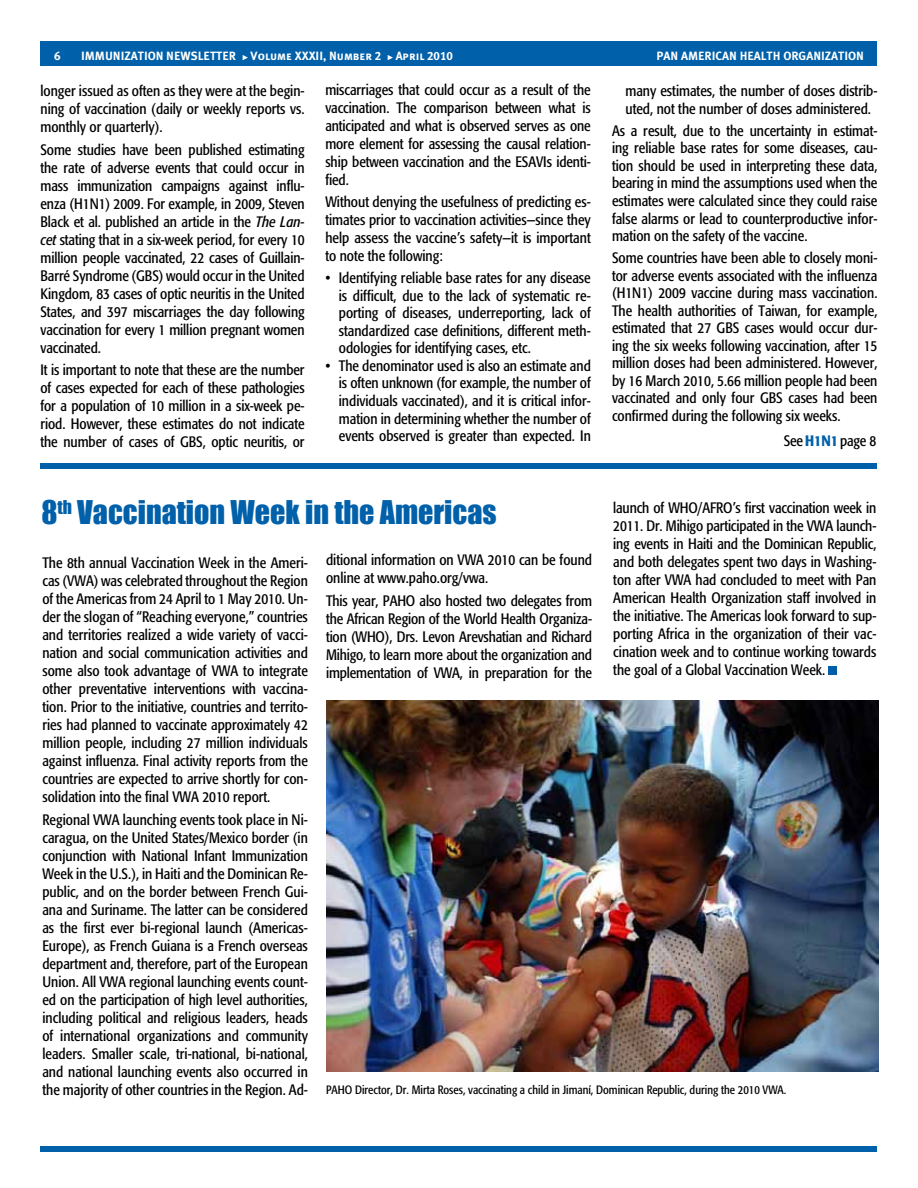
<style>
.page{position:relative;width:918px;height:1188px;background:#fff}
.page>*{position:absolute;margin:0;border:0;box-sizing:border-box;transform-origin:0 0}
.t1{font:30px "Impact";color:#0060a9}
.t2{font:condensed 15px/18px "Formata";color:#000;text-align:justify}
.t3{font:condensed 12px "Formata";color:#000}
.t4{font:12px "Meta Plus Bold Caps";color:#fff}
.s1{font-style:italic}
.s2{font-weight:500;color:#0060a9}
.s3{font-size:15px}
</style>
<div class="page">
<div style="left:40px;top:41px;width:838px;height:25px;background:#0060a9"></div>
<svg style="left:243px;top:55px;width:5px;height:5px"></svg>
<svg style="left:388px;top:55px;width:5px;height:5px"></svg>
<div style="left:40px;top:1146px;width:838px;height:6px;background:#0060a9"></div>
<div style="left:40px;top:464px;width:838px;height:5px;background:#0060a9"></div>
<img style="left:326px;top:700px;width:552px;height:371px">
<div style="left:829px;top:667px;width:8px;height:8px;background:#005daa"></div>
<p class="t4" style="left:54px;top:49px;width:8px">6</p>
<p class="t4" style="left:81px;top:49px;width:373px">IMMUNIZATION NEWSLETTER Volume XXXII, Number 2 April 2010</p>
<p class="t4" style="left:657px;top:49px;width:209px">PAN AMERICAN HEALTH ORGANIZATION</p>
<p class="t2" style="left:40px;top:82px;width:266px">longer issued as often as they were at the begin&shy;ning of vaccination (daily or weekly reports vs. monthly or quarterly).</p>
<p class="t2" style="left:40px;top:140px;width:266px">Some studies have been published estimating the rate of adverse events that could occur in mass immunization campaigns against influ&shy;enza (H1N1) 2009. For example, in 2009, Steven Black et al. published an article in the <span class="s1">The Lan&shy;cet</span> stating that in a six-week period, for every 10 million people vaccinated, 22 cases of Guillain-Barré Syndrome (GBS) would occur in the United Kingdom, 83 cases of optic neuritis in the United States, and 397 miscarriages the day following vaccination for every 1 million pregnant women vaccinated.</p>
<p class="t2" style="left:40px;top:361px;width:266px">It is important to note that these are the number of cases expected for each of these pathologies for a population of 10 million in a six-week pe&shy;riod. However, these estimates do not indicate the number of cases of GBS, optic neuritis, or</p>
<p class="t2" style="left:325px;top:81px;width:267px">miscarriages that could occur as a result of the vaccination. The comparison between what is anticipated and what is observed serves as one more element for assessing the causal relation&shy;ship between vaccination and the ESAVIs identi&shy;fied.</p>
<p class="t2" style="left:325px;top:193px;width:267px">Without denying the usefulness of predicting es&shy;timates prior to vaccination activities—since they help assess the vaccine’s safety—it is important to note the following:</p>
<p class="t2" style="left:339px;top:269px;width:253px;line-height:17.5px;text-indent:-14px">• Identifying reliable base rates for any disease is difficult, due to the lack of systematic re&shy;porting of diseases, underreporting, lack of standardized case definitions, different meth&shy;odologies for identifying cases, etc.</p>
<p class="t2" style="left:339px;top:357px;width:254px;line-height:17.5px;text-indent:-14px">• The denominator used is also an estimate and is often unknown (for example, the number of individuals vaccinated), and it is critical infor&shy;mation in determining whether the number of events observed is greater than expected. In</p>
<p class="t2" style="left:626px;top:82px;width:253px;line-height:17.5px">many estimates, the number of doses distrib&shy;uted, not the number of doses administered.</p>
<p class="t2" style="left:612px;top:122px;width:267px;line-height:17.5px">As a result, due to the uncertainty in estimat&shy;ing reliable base rates for some diseases, cau&shy;tion should be used in interpreting these data, bearing in mind the assumptions used when the estimates were calculated since they could raise false alarms or lead to counterproductive infor&shy;mation on the safety of the vaccine.</p>
<p class="t2" style="left:612px;top:249px;width:267px;line-height:17.5px">Some countries have been able to closely moni&shy;tor adverse events associated with the influenza (H1N1) 2009 vaccine during mass vaccination.<br>The health authorities of Taiwan, for example, estimated that 27 GBS cases would occur dur&shy;ing the six weeks following vaccination, after 15 million doses had been administered. However, by 16 March 2010, 5.66 million people had been vaccinated and only four GBS cases had been confirmed during the following six weeks.</p>
<p class="t2" style="left:784px;top:432px;width:94px">See<span class="s2">H1N1</span> page 8</p>
<h1 class="t1" style="left:41px;top:489px;width:457px">8<sup>th</sup> Vaccination Week in the Americas</h1>
<p class="t2" style="left:42px;top:554px;width:267px">The 8th annual Vaccination Week in the Ameri&shy;cas (VWA) was celebrated throughout the Region of the Americas from 24 April to 1 May 2010. Un&shy;der the slogan of “Reaching everyone,” countries and territories realized a wide variety of vacci&shy;nation and social communication activities and some also took advantage of VWA to integrate other preventative interventions with vaccina&shy;tion. Prior to the initiative, countries and territo&shy;ries had planned to vaccinate approximately 42 million people, including 27 million individuals against influenza. Final activity reports from the countries are expected to arrive shortly for con&shy;solidation into the final VWA 2010 report.</p>
<p class="t2" style="left:42px;top:810px;width:267px">Regional VWA launching events took place in Ni&shy;caragua, on the United States/Mexico border (in conjunction with National Infant Immunization Week in the U.S.), in Haiti and the Dominican Re&shy;public, and on the border between French Gui&shy;ana and Suriname. The latter can be considered as the first ever bi-regional launch (Americas-Europe), as French Guiana is a French overseas department and, therefore, part of the European Union. All VWA regional launching events count&shy;ed on the participation of high level authorities, including political and religious leaders, heads of international organizations and community leaders. Smaller scale, tri-national, bi-national, and national launching events also occurred in</p>
<p class="t3" style="left:42px;top:1083px;width:745px"><span class="s3">the majority of other countries in the Region. Ad-</span> PAHO Director, Dr. Mirta Roses, vaccinating a child in Jimaní, Dominican Republic, during the 2010 VWA.</p>
<p class="t2" style="left:613px;top:499px;width:265px">launch of WHO/AFRO’s first vaccination week in 2011. Dr. Mihigo participated in the VWA launch&shy;ing events in Haiti and the Dominican Republic, and both delegates spent two days in Washing&shy;ton after VWA had concluded to meet with Pan American Health Organization staff involved in the initiative. The Americas look forward to sup&shy;porting Africa in the organization of their vac&shy;cination week and to continue working towards the goal of a Global Vaccination Week.</p>
<p class="t2" style="left:326px;top:551px;width:268px">ditional information on VWA 2010 can be found online at www.paho.org/vwa.</p>
<p class="t2" style="left:326px;top:591px;width:268px">This year, PAHO also hosted two delegates from the African Region of the World Health Organiza&shy;tion (WHO), Drs. Levon Arevshatian and Richard Mihigo, to learn more about the organization and implementation of VWA, in preparation for the</p>
</div>
